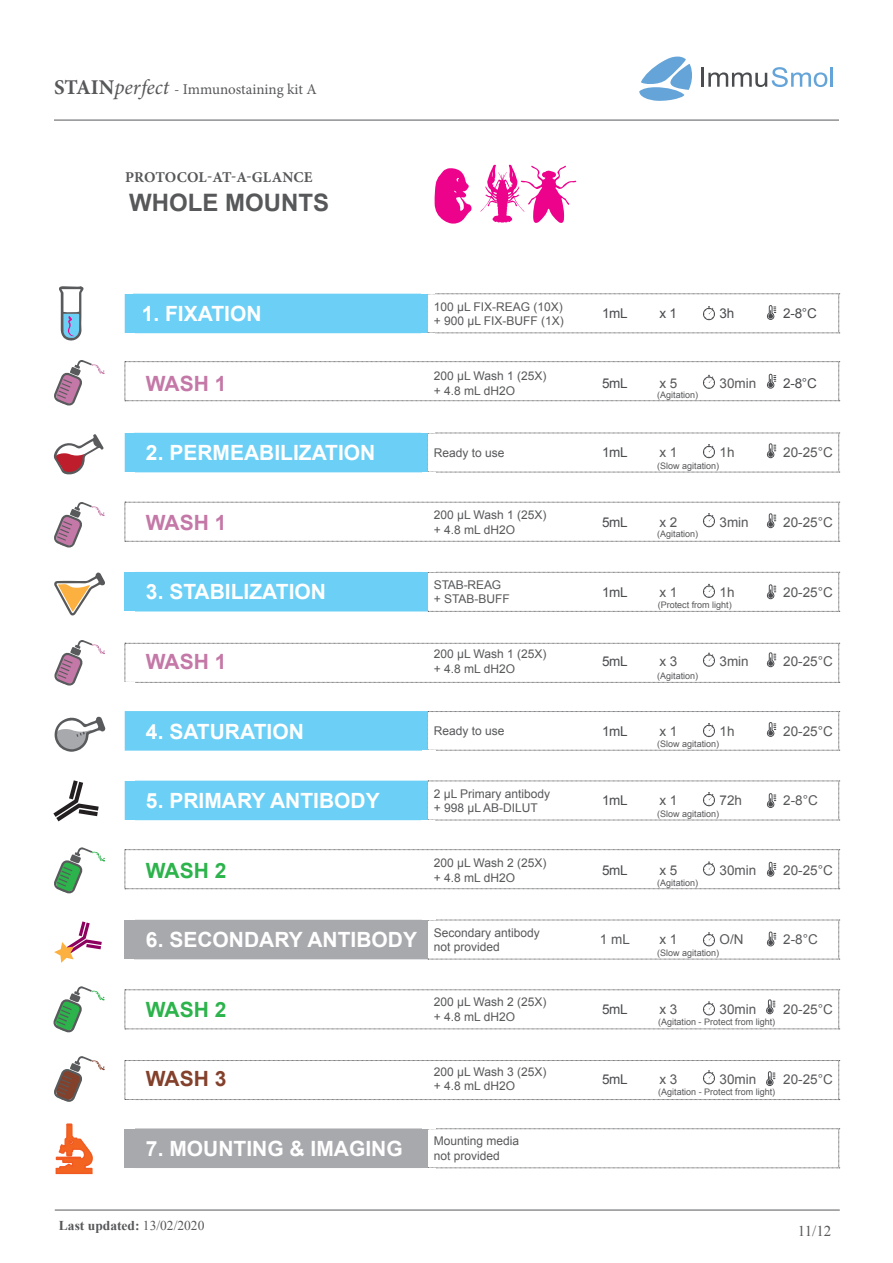
<style>
.page{position:relative;width:893px;height:1263px;background:#fff}
.page>*{position:absolute;margin:0;border:0;box-sizing:border-box;transform-origin:0 0}
.t1{font:700 24px "Arial";color:#57585a}
.t2{font:700 21px "Arial";color:#fff}
.t3{font:700 21px "Arial";color:#c478a7}
.t4{font:700 21px "Arial";color:#2cb34b}
.t5{font:700 21px "Arial";color:#83402b}
.t6{font:15px "Minion Pro";color:#57585a}
.t7{font:700 15px "Minion Pro";letter-spacing:.005em;color:#57585a}
.t8{font:15px "Times New Roman";color:#57585a}
.t9{font:13.5px "Arial";color:#57585a}
.t10{font:13.5px "Arial";letter-spacing:-.02em;color:#4a4c4f}
.t11{font:700 13.5px "Times New Roman";color:#57585a}
.t12{font:12px/14.4px "Arial";color:#57585a}
.t13{font:12px "Times New Roman";color:#57585a}
.t14{font:9px "Arial";color:#57585a}
.s1{font-weight:700;font-size:21px}
.s2{font-style:italic;font-size:21px}
.s3{font-weight:400}
</style>
<div class="page">
<svg style="left:639px;top:57px;width:53px;height:44px"></svg>
<hr style="left:830px;top:67px;width:3px;height:20px;background:#64a4d8">
<hr style="left:701px;top:67px;width:3px;height:20px;background:#4a4c4f">
<svg style="left:708px;top:67px;width:119px;height:20px"></svg>
<hr style="left:54px;top:120px;width:785px;height:1px;background:#57585a">
<hr style="left:55px;top:1210px;width:785px;height:1px;background:#57585a">
<svg style="left:428px;top:1128px;width:412px;height:40px"></svg>
<div style="left:125px;top:294px;width:303px;height:526px;background:#6bcff6"></div>
<div style="left:125px;top:557px;width:303px;height:69px;background:#6bcff6"></div>
<div style="left:125px;top:905px;width:303px;height:69px;background:#a8a9ad"></div>
<div style="left:125px;top:1113px;width:303px;height:70px;background:#a8a9ad"></div>
<div style="left:125px;top:333px;width:303px;height:30px;background:#fff"></div>
<div style="left:125px;top:403px;width:303px;height:30px;background:#fff"></div>
<div style="left:125px;top:472px;width:303px;height:30px;background:#fff"></div>
<div style="left:125px;top:542px;width:303px;height:30px;background:#fff"></div>
<div style="left:125px;top:611px;width:303px;height:30px;background:#fff"></div>
<div style="left:125px;top:681px;width:303px;height:30px;background:#fff"></div>
<div style="left:125px;top:751px;width:303px;height:30px;background:#fff"></div>
<div style="left:125px;top:890px;width:303px;height:30px;background:#fff"></div>
<div style="left:125px;top:959px;width:303px;height:30px;background:#fff"></div>
<div style="left:125px;top:1098px;width:303px;height:30px;background:#fff"></div>
<div style="left:125px;top:1168px;width:303px;height:30px;background:#fff"></div>
<svg style="left:55px;top:1123px;width:38px;height:52px"></svg>
<svg style="left:54px;top:360px;width:51px;height:46px"></svg>
<svg style="left:54px;top:921px;width:48px;height:42px"></svg>
<svg style="left:53px;top:780px;width:46px;height:41px"></svg>
<svg style="left:54px;top:1056px;width:51px;height:46px"></svg>
<svg style="left:53px;top:986px;width:52px;height:47px"></svg>
<svg style="left:54px;top:847px;width:51px;height:47px"></svg>
<svg style="left:54px;top:716px;width:52px;height:36px"></svg>
<svg style="left:54px;top:572px;width:51px;height:44px"></svg>
<svg style="left:54px;top:434px;width:50px;height:41px"></svg>
<svg style="left:54px;top:502px;width:51px;height:46px"></svg>
<svg style="left:54px;top:640px;width:51px;height:46px"></svg>
<svg style="left:427px;top:294px;width:413px;height:40px"></svg>
<svg style="left:125px;top:361px;width:715px;height:40px"></svg>
<svg style="left:427px;top:433px;width:413px;height:40px"></svg>
<svg style="left:125px;top:502px;width:715px;height:40px"></svg>
<svg style="left:125px;top:643px;width:715px;height:40px"></svg>
<svg style="left:427px;top:572px;width:413px;height:40px"></svg>
<svg style="left:427px;top:711px;width:413px;height:40px"></svg>
<svg style="left:427px;top:781px;width:413px;height:40px"></svg>
<svg style="left:125px;top:849px;width:715px;height:40px"></svg>
<svg style="left:125px;top:989px;width:715px;height:41px"></svg>
<svg style="left:125px;top:1060px;width:715px;height:40px"></svg>
<svg style="left:59px;top:286px;width:25px;height:55px"></svg>
<svg style="left:434px;top:168px;width:38px;height:56px"></svg>
<svg style="left:480px;top:165px;width:96px;height:58px"></svg>
<svg style="left:428px;top:920px;width:412px;height:40px"></svg>
<div style="left:422px;top:959px;width:13px;height:29px;background:#fff"></div>
<div style="left:422px;top:472px;width:13px;height:29px;background:#fff"></div>
<div style="left:422px;top:333px;width:13px;height:25px;background:#fff"></div>
<p class="t6" style="left:54px;top:80px;width:264px"><span class="s1">STAIN</span><span class="s2">perfect</span> - Immunostaining kit A</p>
<p class="t7" style="left:125px;top:167px;width:189px">PROTOCOL-AT-A-GLANCE</p>
<h1 class="t1" style="left:129px;top:189px;width:201px">WHOLE MOUNTS</h1>
<h2 class="t2" style="left:142px;top:302px;width:121px">1. FIXATION</h2>
<p class="t12" style="left:434px;top:299px;width:132px">100 µL FIX-REAG (10X) + 900 µL FIX-BUFF (1X)</p>
<p class="t10" style="left:602px;top:306px;width:27px">1mL</p>
<p class="t10" style="left:659px;top:306px;width:19px">x 1</p>
<p class="t10" style="left:719px;top:306px;width:16px">3h</p>
<p class="t10" style="left:783px;top:306px;width:35px">2-8°C</p>
<h2 class="t3" style="left:146px;top:372px;width:82px">WASH 1</h2>
<p class="t12" style="left:434px;top:369px;width:114px">200 µL Wash 1 (25X) + 4.8 mL dH2O</p>
<p class="t10" style="left:602px;top:376px;width:27px">5mL</p>
<p class="t9" style="left:659px;top:376px;width:20px">x 5</p>
<p class="t9" style="left:719px;top:376px;width:38px">30min</p>
<p class="t10" style="left:783px;top:376px;width:35px">2-8°C</p>
<p class="t14" style="left:657px;top:389px;width:43px">(Agitation)</p>
<h2 class="t2" style="left:146px;top:441px;width:231px">2. PERMEABILIZATION</h2>
<p class="t12" style="left:434px;top:446px;width:72px">Ready to use</p>
<p class="t10" style="left:602px;top:445px;width:27px">1mL</p>
<p class="t9" style="left:659px;top:445px;width:20px">x 1</p>
<p class="t9" style="left:719px;top:445px;width:17px">1h</p>
<p class="t9" style="left:783px;top:445px;width:51px">20-25°C</p>
<p class="t14" style="left:657px;top:461px;width:64px">(Slow agitation)</p>
<h2 class="t3" style="left:146px;top:511px;width:82px">WASH 1</h2>
<p class="t12" style="left:434px;top:508px;width:114px">200 µL Wash 1 (25X) + 4.8 mL dH2O</p>
<p class="t10" style="left:602px;top:515px;width:27px">5mL</p>
<p class="t9" style="left:659px;top:515px;width:20px">x 2</p>
<p class="t9" style="left:719px;top:515px;width:31px">3min</p>
<p class="t9" style="left:783px;top:515px;width:51px">20-25°C</p>
<p class="t14" style="left:657px;top:529px;width:43px">(Agitation)</p>
<h2 class="t2" style="left:146px;top:580px;width:182px">3. STABILIZATION</h2>
<p class="t12" style="left:434px;top:577px;width:78px">STAB-REAG + STAB-BUFF</p>
<p class="t10" style="left:602px;top:584px;width:27px">1mL</p>
<p class="t9" style="left:659px;top:584px;width:20px">x 1</p>
<p class="t9" style="left:719px;top:584px;width:17px">1h</p>
<p class="t9" style="left:783px;top:584px;width:51px">20-25°C</p>
<p class="t14" style="left:658px;top:600px;width:76px">(Protect from light)</p>
<h2 class="t3" style="left:146px;top:650px;width:82px">WASH 1</h2>
<p class="t12" style="left:434px;top:647px;width:114px">200 µL Wash 1 (25X) + 4.8 mL dH2O</p>
<p class="t10" style="left:602px;top:654px;width:27px">5mL</p>
<p class="t9" style="left:659px;top:654px;width:20px">x 3</p>
<p class="t9" style="left:719px;top:654px;width:31px">3min</p>
<p class="t9" style="left:783px;top:654px;width:51px">20-25°C</p>
<p class="t14" style="left:657px;top:671px;width:43px">(Agitation)</p>
<h2 class="t2" style="left:146px;top:719px;width:159px">4. SATURATION</h2>
<p class="t12" style="left:434px;top:724px;width:72px">Ready to use</p>
<p class="t10" style="left:602px;top:723px;width:27px">1mL</p>
<p class="t9" style="left:659px;top:723px;width:20px">x 1</p>
<p class="t9" style="left:719px;top:723px;width:17px">1h</p>
<p class="t9" style="left:783px;top:723px;width:51px">20-25°C</p>
<p class="t14" style="left:657px;top:739px;width:64px">(Slow agitation)</p>
<h2 class="t2" style="left:146px;top:789px;width:235px">5. PRIMARY ANTIBODY</h2>
<p class="t12" style="left:434px;top:786px;width:118px">2 µL Primary antibody + 998 µL AB-DILUT</p>
<p class="t10" style="left:602px;top:793px;width:27px">1mL</p>
<p class="t9" style="left:659px;top:793px;width:20px">x 1</p>
<p class="t9" style="left:719px;top:793px;width:24px">72h</p>
<p class="t9" style="left:783px;top:793px;width:36px">2-8°C</p>
<p class="t14" style="left:657px;top:809px;width:64px">(Slow agitation)</p>
<h2 class="t4" style="left:146px;top:859px;width:82px">WASH 2</h2>
<p class="t12" style="left:434px;top:856px;width:114px">200 µL Wash 2 (25X) + 4.8 mL dH2O</p>
<p class="t10" style="left:602px;top:863px;width:27px">5mL</p>
<p class="t9" style="left:659px;top:863px;width:20px">x 5</p>
<p class="t9" style="left:719px;top:863px;width:38px">30min</p>
<p class="t9" style="left:783px;top:863px;width:51px">20-25°C</p>
<p class="t14" style="left:657px;top:877px;width:43px">(Agitation)</p>
<h2 class="t2" style="left:146px;top:928px;width:273px">6. SECONDARY ANTIBODY</h2>
<p class="t12" style="left:434px;top:925px;width:108px">Secondary antibody not provided</p>
<p class="t9" style="left:600px;top:932px;width:32px">1 mL</p>
<p class="t9" style="left:659px;top:932px;width:20px">x 1</p>
<p class="t9" style="left:719px;top:932px;width:26px">O/N</p>
<p class="t9" style="left:783px;top:932px;width:36px">2-8°C</p>
<p class="t14" style="left:657px;top:948px;width:64px">(Slow agitation)</p>
<h2 class="t4" style="left:146px;top:998px;width:82px">WASH 2</h2>
<p class="t12" style="left:434px;top:995px;width:114px">200 µL Wash 2 (25X) + 4.8 mL dH2O</p>
<p class="t10" style="left:602px;top:1002px;width:27px">5mL</p>
<p class="t9" style="left:659px;top:1002px;width:20px">x 3</p>
<p class="t9" style="left:719px;top:1002px;width:38px">30min</p>
<p class="t9" style="left:783px;top:1002px;width:51px">20-25°C</p>
<p class="t14" style="left:658px;top:1017px;width:119px">(Agitation - Protect from light)</p>
<h2 class="t5" style="left:146px;top:1067px;width:82px">WASH 3</h2>
<p class="t12" style="left:434px;top:1064px;width:114px">200 µL Wash 3 (25X) + 4.8 mL dH2O</p>
<p class="t10" style="left:602px;top:1071px;width:27px">5mL</p>
<p class="t9" style="left:659px;top:1071px;width:20px">x 3</p>
<p class="t9" style="left:719px;top:1071px;width:38px">30min</p>
<p class="t9" style="left:783px;top:1071px;width:51px">20-25°C</p>
<p class="t14" style="left:658px;top:1086px;width:119px">(Agitation - Protect from light)</p>
<h2 class="t2" style="left:146px;top:1137px;width:258px">7. MOUNTING &amp; IMAGING</h2>
<p class="t12" style="left:434px;top:1134px;width:87px">Mounting media not provided</p>
<p class="t11" style="left:59px;top:1218px;width:147px">Last updated: <span class="s3">13/02/2020</span></p>
<p class="t13" style="left:60px;top:1223px;width:128px">Last-updated : 02/07/2015</p>
<p class="t8" style="left:798px;top:1222px;width:35px">11/12</p>
</div>
